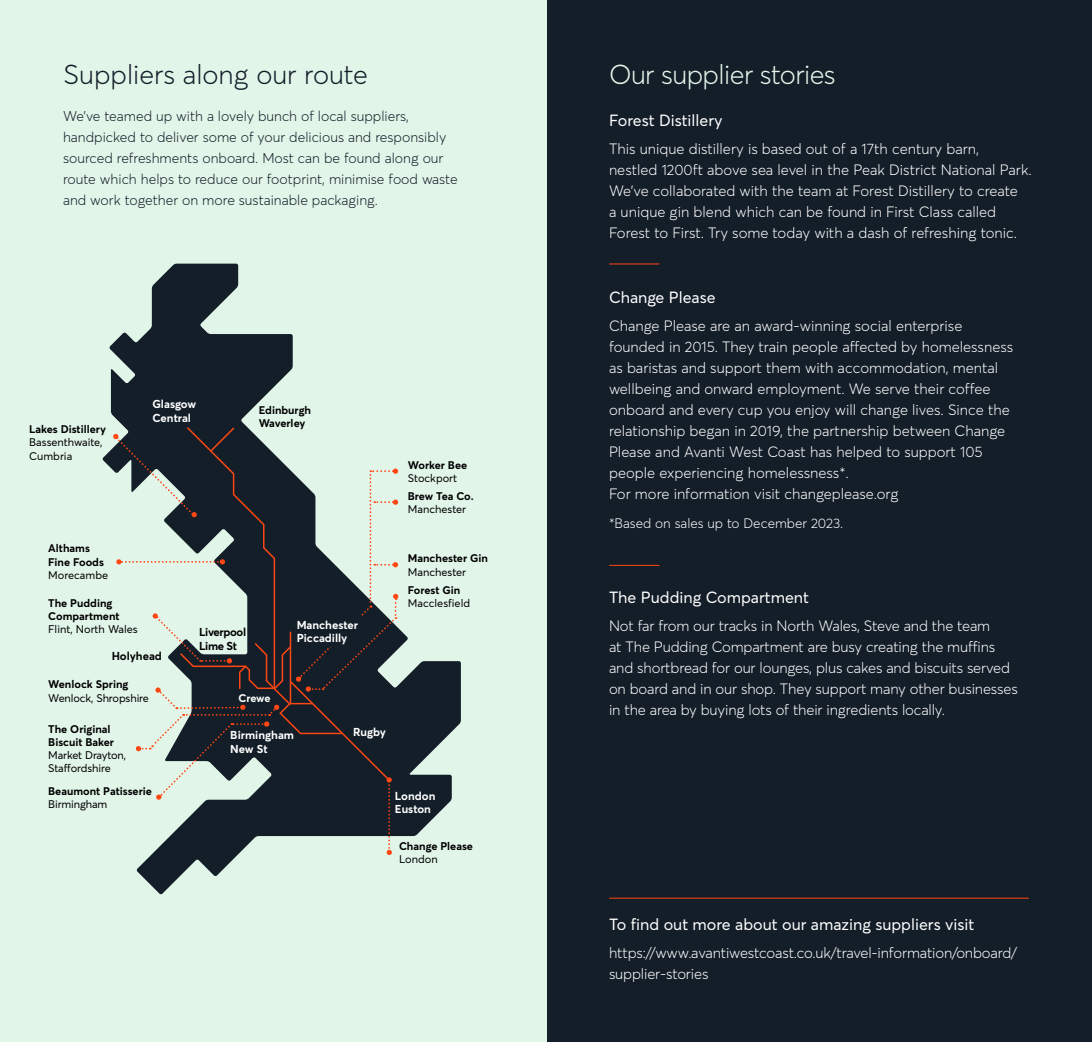
<style>
.page{position:relative;width:1092px;height:1042px;background:#fff}
.page>*{position:absolute;margin:0;border:0;box-sizing:border-box;transform-origin:0 0}
.t1{font:300 27.12px "Averta";color:#131e29}
.t2{font:300 27.12px "Averta";letter-spacing:-.02em;color:#e2f5e9}
.t3{font:16.1px "Averta";color:#fff}
.t4{font:300 14.88px/21px "Averta";color:#fff}
.t5{font:300 14px/21px "Averta";color:#131e29}
.t6{font:300 13.65px "Averta";color:#fff}
.t7{font:700 11.38px/13.7px "Averta";color:#fff}
.t8{font:700 11.38px/13.7px "Averta";letter-spacing:-.03em;color:#000}
.t9{font:700 11.38px "Averta";color:#000}
.t10{font:700 11.03px/13.1px "Averta";color:#000}
.t11{font:11.03px/13.1px "Averta";color:#000}
.t12{font:700 11.03px "Averta";letter-spacing:-.02em;color:#fff}
</style>
<div class="page">
<div style="left:0;top:0;width:1091px;height:1042px;background:#131e29"></div>
<hr style="left:609px;top:263px;width:50px;height:1px;background:#ff4713">
<div style="left:0;top:0;width:546px;height:1042px;background:#e2f5e9"></div>
<hr style="left:609px;top:897px;width:419px;height:1px;background:#ff4713">
<hr style="left:609px;top:565px;width:50px;height:1px;background:#ff4713">
<svg style="left:102px;top:264px;width:359px;height:630px"></svg>
<svg style="left:113px;top:426px;width:285px;height:429px"></svg>
<h1 class="t1" style="left:64px;top:58px;width:306px">Suppliers along our route</h1>
<p class="t5" style="left:63px;top:105px;width:396px">We’ve teamed up with a lovely bunch of local suppliers, handpicked to deliver some of your delicious and responsibly sourced refreshments onboard. Most can be found along our route which helps to reduce our footprint, minimise food waste and work together on more sustainable packaging.</p>
<p class="t10" style="left:29px;top:422px;width:78px">Lakes Distillery</p>
<p class="t11" style="left:29px;top:436px;width:75px">Bassenthwaite,<br>Cumbria</p>
<p class="t7" style="left:152px;top:397px;width:45px">Glasgow<br>Central</p>
<p class="t10" style="left:259px;top:404px;width:54px">Edinburgh<br>Waverley</p>
<p class="t10" style="left:408px;top:458px;width:61px">Worker Bee</p>
<p class="t11" style="left:408px;top:471px;width:51px">Stockport</p>
<p class="t10" style="left:408px;top:489px;width:67px">Brew Tea Co.</p>
<p class="t11" style="left:408px;top:502px;width:60px">Manchester</p>
<p class="t10" style="left:48px;top:542px;width:57px">Althams<br>Fine Foods</p>
<p class="t11" style="left:48px;top:568px;width:61px">Morecambe</p>
<p class="t10" style="left:48px;top:596px;width:73px">The Pudding<br>Compartment</p>
<p class="t11" style="left:48px;top:623px;width:91px">Flint, North Wales</p>
<p class="t7" style="left:297px;top:618px;width:63px">Manchester<br>Piccadilly</p>
<p class="t8" style="left:199px;top:625px;width:49px">Liverpool<br>Lime St</p>
<p class="t9" style="left:112px;top:648px;width:52px">Holyhead</p>
<p class="t10" style="left:48px;top:678px;width:82px">Wenlock Spring</p>
<p class="t11" style="left:48px;top:691px;width:102px">Wenlock, Shropshire</p>
<p class="t10" style="left:48px;top:722px;width:67px">The Original<br>Biscuit Baker</p>
<p class="t11" style="left:48px;top:748px;width:79px">Market Drayton,<br>Staffordshire</p>
<p class="t10" style="left:48px;top:784px;width:105px">Beaumont Patisserie</p>
<p class="t11" style="left:48px;top:797px;width:61px">Birmingham</p>
<p class="t12" style="left:238px;top:691px;width:34px">Crewe</p>
<p class="t7" style="left:230px;top:728px;width:65px">Birmingham</p>
<p class="t7" style="left:353px;top:725px;width:34px">Rugby</p>
<p class="t7" style="left:230px;top:742px;width:39px">New St</p>
<p class="t10" style="left:408px;top:552px;width:82px">Manchester Gin</p>
<p class="t11" style="left:408px;top:565px;width:60px">Manchester</p>
<p class="t10" style="left:408px;top:583px;width:54px">Forest Gin</p>
<p class="t11" style="left:408px;top:597px;width:64px">Macclesfield</p>
<p class="t7" style="left:395px;top:789px;width:42px">London<br>Euston</p>
<p class="t10" style="left:399px;top:839px;width:76px">Change Please</p>
<p class="t11" style="left:399px;top:852px;width:40px">London</p>
<h1 class="t2" style="left:609px;top:58px;width:228px">Our supplier stories</h1>
<p class="t3" style="left:609px;top:110px;width:115px">Forest Distillery</p>
<p class="t4" style="left:609px;top:138px;width:424px">This unique distillery is based out of a 17th century barn,<br>nestled 1200ft above sea level in the Peak District National Park.<br>We’ve collaborated with the team at Forest Distillery to create<br>a unique gin blend which can be found in First Class called Forest to First. Try some today with a dash of refreshing tonic.</p>
<p class="t3" style="left:609px;top:287px;width:108px">Change Please</p>
<p class="t4" style="left:609px;top:315px;width:405px">Change Please are an award-winning social enterprise founded in 2015. They train people affected by homelessness as baristas and support them with accommodation, mental wellbeing and onward employment. We serve their coffee onboard and every cup you enjoy will change lives. Since the relationship began in 2019, the partnership between Change Please and Avanti West Coast has helped to support 105 people experiencing homelessness*.<br>For more information visit changeplease.org</p>
<p class="t6" style="left:609px;top:515px;width:235px">*Based on sales up to December 2023.</p>
<p class="t3" style="left:609px;top:587px;width:201px">The Pudding Compartment</p>
<p class="t4" style="left:609px;top:615px;width:410px">Not far from our tracks in North Wales, Steve and the team<br>at The Pudding Compartment are busy creating the muffins and shortbread for our lounges, plus cakes and biscuits served on board and in our shop. They support many other businesses in the area by buying lots of their ingredients locally.</p>
<p class="t3" style="left:609px;top:914px;width:367px">To find out more about our amazing suppliers visit</p>
<p class="t4" style="left:609px;top:942px;width:409px">https://www.avantiwestcoast.co.uk/travel-information/onboard/ supplier-stories</p>
</div>
